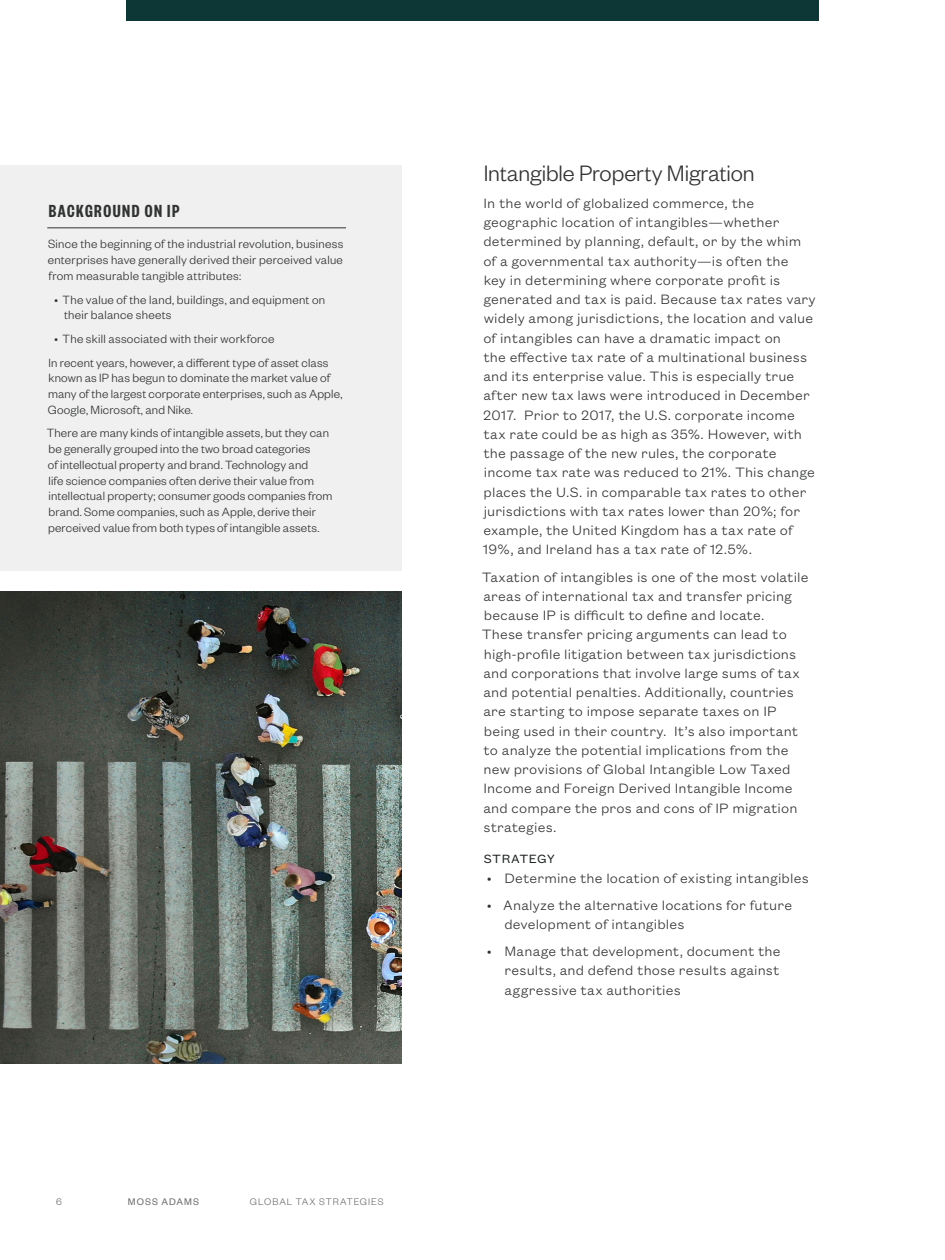
<style>
.page{position:relative;width:945px;height:1260px;background:#fff}
.page>*{position:absolute;margin:0;border:0;box-sizing:border-box;transform-origin:0 0}
.H5__Left{font:300 24.5px "Founders Grotesk";letter-spacing:-.005em;color:#313232}
.H4__Left_RuleBelow{font:600 19.25px "Founders Grotesk X Cond";letter-spacing:.08em;color:#313232}
.BC__Left{font:300 14.88px/19.2px "Founders Grotesk Text";letter-spacing:.01em;color:#313232}
.DC__Body{font:300 13.12px/15.8px "Founders Grotesk";letter-spacing:.015em;color:#313232}
.H7__Left{font:13.12px "Founders Grotesk Text";letter-spacing:.035em;color:#1d2120}
.t1{font:300 10.5px "Founders Grotesk";letter-spacing:.09em;color:#6f6b6b}
.t2{font:10.5px "Founders Grotesk";letter-spacing:.1em;color:#6f6b6b}
</style>
<div class="page">
<div style="left:0;top:165px;width:401px;height:406px;background:#f0f0f0"></div>
<hr style="left:47px;top:227px;width:299px;height:1px;background:#313232">
<img style="left:0;top:592px;width:401px;height:471px">
<div style="left:126px;top:0;width:693px;height:21px;background:#0c3736"></div>
<p class="H4__Left_RuleBelow" style="left:49px;top:199px;width:132px">BACKGROUND ON IP</p>
<p class="DC__Body" style="left:48px;top:236px;width:297px;text-align:justify">Since the beginning of the industrial revolution, business enterprises have generally derived their perceived value from measurable tangible attributes:</p>
<p class="DC__Body" style="left:64px;top:291px;width:263px;text-indent:-10px">• The value of the land, buildings, and equipment on their balance sheets</p>
<p class="DC__Body" style="left:54px;top:330px;width:222px">• The skill associated with their workforce</p>
<p class="DC__Body" style="left:48px;top:354px;width:296px">In recent years, however, a different type of asset class known as IP has begun to dominate the market value of many of the largest corporate enterprises, such as Apple, Google, Microsoft, and Nike.</p>
<p class="DC__Body" style="left:47px;top:425px;width:287px">There are many kinds of intangible assets, but they can be generally grouped into the two broad categories<br>of intellectual property and brand. Technology and<br>life science companies often derive their value from intellectual property; consumer goods companies from brand. Some companies, such as Apple, derive their perceived value from both types of intangible assets.</p>
<p class="t1" style="left:56px;top:1195px;width:7px">6</p>
<p class="t2" style="left:128px;top:1195px;width:73px">MOSS ADAMS</p>
<p class="t1" style="left:250px;top:1195px;width:135px">GLOBAL TAX STRATEGIES</p>
<p class="H5__Left" style="left:484px;top:158px;width:272px">Intangible Property Migration</p>
<p class="BC__Left" style="left:483px;top:193px;width:334px">In the world of globalized commerce, the geographic location of intangibles—whether determined by planning, default, or by the whim of a governmental tax authority—is often the<br>key in determining where corporate profit is generated and tax is paid. Because tax rates vary widely among jurisdictions, the location and value of intangibles can have a dramatic impact on<br>the effective tax rate of a multinational business and its enterprise value. This is especially true after new tax laws were introduced in December 2017. Prior to 2017, the U.S. corporate income tax rate could be as high as 35%. However, with the passage of the new rules, the corporate income tax rate was reduced to 21%. This change places the U.S. in comparable tax rates to other jurisdictions with tax rates lower than 20%; for example, the United Kingdom has a tax rate of 19%, and Ireland has a tax rate of 12.5%.</p>
<p class="BC__Left" style="left:482px;top:566px;width:328px">Taxation of intangibles is one of the most volatile areas of international tax and transfer pricing because IP is difficult to define and locate.<br>These transfer pricing arguments can lead to high-profile litigation between tax jurisdictions and corporations that involve large sums of tax and potential penalties. Additionally, countries are starting to impose separate taxes on IP being used in their country. It’s also important to analyze the potential implications from the new provisions of Global Intangible Low Taxed Income and Foreign Derived Intangible Income and compare the pros and cons of IP migration strategies.</p>
<p class="H7__Left" style="left:484px;top:850px;width:73px">STRATEGY</p>
<p class="BC__Left" style="left:487px;top:867px;width:323px">• Determine the location of existing intangibles</p>
<p class="BC__Left" style="left:504px;top:894px;width:289px;text-indent:-17px">• Analyze the alternative locations for future development of intangibles</p>
<p class="BC__Left" style="left:504px;top:941px;width:278px;text-align:justify;text-indent:-17px">• Manage that development, document the results, and defend those results against aggressive tax authorities</p>
</div>
